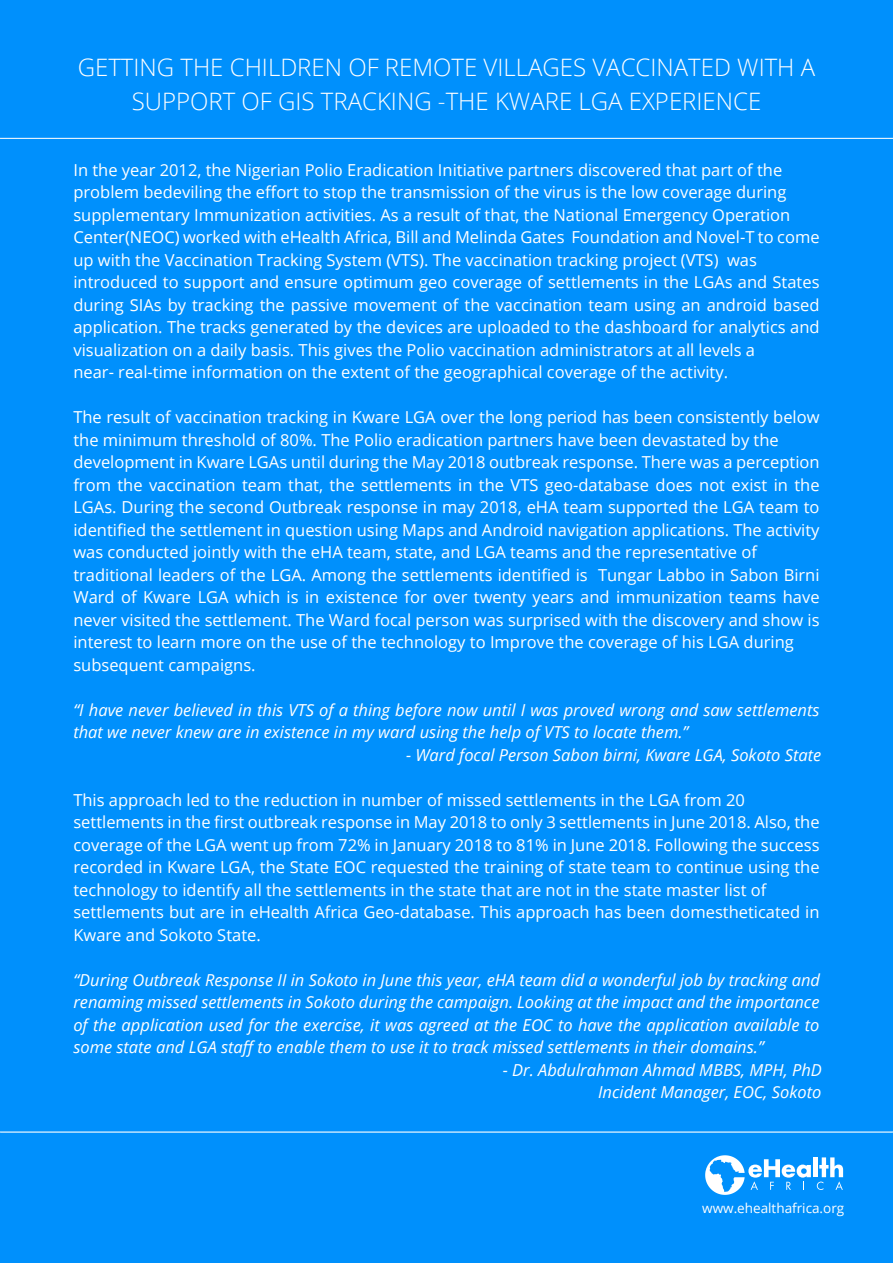
<style>
.page{position:relative;width:893px;height:1263px;background:#0090fc}
.page>*{position:absolute;margin:0;border:0;box-sizing:border-box;transform-origin:0 0}
.t1{font:300 24px/34.5px "Open Sans";color:#fff;text-align:center}
.t2{font:16.5px/22.5px "Open Sans";color:#fff}
.t3{font:italic 16.5px/22.5px "Open Sans";color:#fff}
.t4{font:13.5px "Open Sans";color:#fff}
</style>
<div class="page">
<svg style="left:705px;top:1155px;width:106px;height:40px"></svg>
<div style="left:813px;top:1157px;width:5px;height:20px;background:#fff"></div>
<svg style="left:817px;top:1157px;width:26px;height:33px"></svg>
<hr style="left:0;top:1132px;width:893px;height:1px;background:#fff">
<hr style="left:0;top:138px;width:893px;height:1px;background:#fff">
<h1 class="t1" style="left:78px;top:49px;width:739px">GETTING THE CHILDREN OF REMOTE VILLAGES VACCINATED WITH A<br>SUPPORT OF GIS TRACKING -THE KWARE LGA EXPERIENCE</h1>
<p class="t2" style="left:73px;top:158px;width:748px">In the year 2012, the Nigerian Polio Eradication Initiative partners discovered that part of the problem bedeviling the effort to stop the transmission of the virus is the low coverage during supplementary Immunization activities. As a result of that, the National Emergency Operation Center(NEOC) worked with eHealth Africa, Bill and Melinda Gates Foundation and Novel-T to come up with the Vaccination Tracking System (VTS). The vaccination tracking project (VTS) was introduced to support and ensure optimum geo coverage of settlements in the LGAs and States during SIAs by tracking the passive movement of the vaccination team using an android based application. The tracks generated by the devices are uploaded to the dashboard for analytics and visualization on a daily basis. This gives the Polio vaccination administrators at all levels a<br>near- real-time information on the extent of the geographical coverage of the activity.</p>
<p class="t2" style="left:73px;top:405px;width:748px">The result of vaccination tracking in Kware LGA over the long period has been consistently below the minimum threshold of 80%. The Polio eradication partners have been devastated by the development in Kware LGAs until during the May 2018 outbreak response. There was a perception from the vaccination team that, the settlements in the VTS geo-database does not exist in the LGAs. During the second Outbreak response in may 2018, eHA team supported the LGA team to identified the settlement in question using Maps and Android navigation applications. The activity was conducted jointly with the eHA team, state, and LGA teams and the representative of traditional leaders of the LGA. Among the settlements identified is Tungar Labbo in Sabon Birni Ward of Kware LGA which is in existence for over twenty years and immunization teams have never visited the settlement. The Ward focal person was surprised with the discovery and show is interest to learn more on the use of the technology to Improve the coverage of his LGA during subsequent campaigns.</p>
<p class="t3" style="left:73px;top:698px;width:748px">“I have never believed in this VTS of a thing before now until I was proved wrong and saw settlements that we never knew are in existence in my ward using the help of VTS to locate them.”</p>
<p class="t3" style="left:406px;top:743px;width:417px">- Ward focal Person Sabon birni, Kware LGA, Sokoto State</p>
<p class="t2" style="left:73px;top:788px;width:748px">This approach led to the reduction in number of missed settlements in the LGA from 20 settlements in the first outbreak response in May 2018 to only 3 settlements in June 2018. Also, the coverage of the LGA went up from 72% in January 2018 to 81% in June 2018. Following the success recorded in Kware LGA, the State EOC requested the training of state team to continue using the technology to identify all the settlements in the state that are not in the state master list of settlements but are in eHealth Africa Geo-database. This approach has been domestheticated in Kware and Sokoto State.</p>
<p class="t3" style="left:73px;top:968px;width:748px;text-align:justify">“During Outbreak Response II in Sokoto in June this year, eHA team did a wonderful job by tracking and renaming missed settlements in Sokoto during the campaign. Looking at the impact and the importance of the application used for the exercise, it was agreed at the EOC to have the application available to some state and LGA staff to enable them to use it to track missed settlements in their domains.”</p>
<p class="t3" style="left:503px;top:1058px;width:320px;text-align:right">- Dr. Abdulrahman Ahmad MBBS, MPH, PhD<br>Incident Manager, EOC, Sokoto</p>
<p class="t4" style="left:702px;top:1199px;width:144px">www.ehealthafrica.org</p>
</div>
